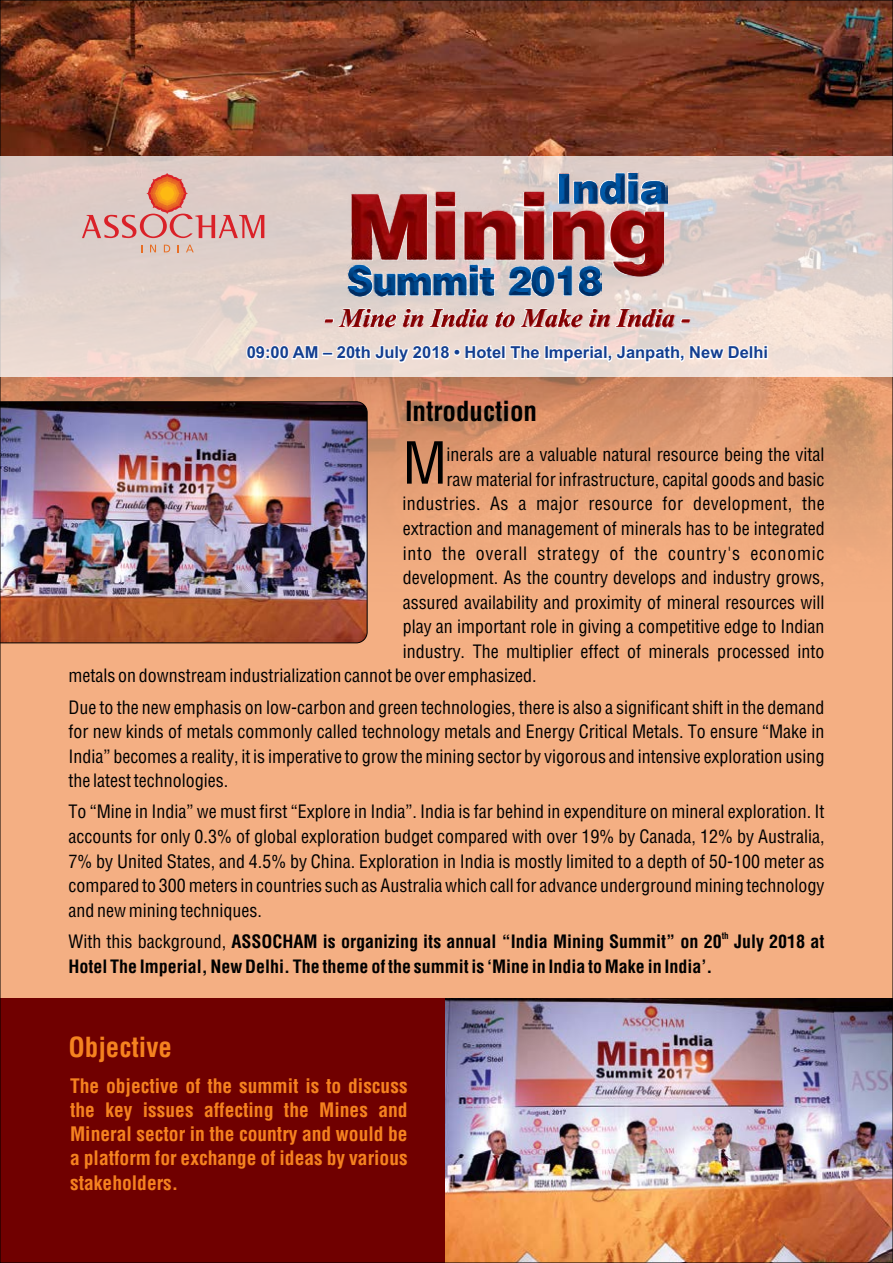
<style>
.page{position:relative;width:893px;height:1263px;background:#f4af83}
.page>*{position:absolute;margin:0;border:0;box-sizing:border-box;transform-origin:0 0}
.t1{font:condensed 56.55px "Helvetica";color:#000}
.t2{font:700 condensed 27px "Helvetica";color:#000}
.t3{font:700 condensed 27px "Helvetica";color:#f58220}
.t4{font:700 condensed 19.5px/24.2px "Helvetica";color:#f58220;text-align:justify}
.t5{font:condensed 18px/24.6px "Helvetica";color:#000;text-align:justify}
.t6{font:700 condensed 18px/24.6px "Helvetica";color:#000}
.t7{font:condensed 18px "Helvetica";letter-spacing:.02em;color:#000}
.t8{font:condensed 18px "Helvetica";letter-spacing:.04em;color:#000}
.t9{font:700 16.5px "Arial";color:#143f90}
.t10{font:700 condensed 9px "Helvetica";color:#000}
.s1{font-weight:400}
</style>
<div class="page">
<img style="left:2px;top:2px;width:889px;height:543px">
<img style="left:445px;top:999px;width:446px;height:262px">
<div style="left:0;top:999px;width:445px;height:264px;background:#700000"></div>
<img style="left:2px;top:401px;width:366px;height:243px">
<div style="left:0;top:156px;width:893px;height:220px;background:#fff;opacity:.75"></div>
<svg style="left:82px;top:171px;width:686px;height:194px"></svg>
<img style="left:324px;top:308px;width:367px;height:20px">
<p class="t9" style="left:247px;top:342px;width:523px">09:00 AM – 20th July 2018 • Hotel The Imperial, Janpath, New Delhi</p>
<h2 class="t2" style="left:405px;top:393px;width:134px">Introduction</h2>
<h1 class="t1" style="left:403px;top:426px;width:45px">M</h1>
<p class="t5" style="left:447px;top:442px;width:379px">inerals are a valuable natural resource being the vital</p>
<p class="t5" style="left:447px;top:467px;width:379px">raw material for infrastructure, capital goods and basic</p>
<p class="t7" style="left:403px;top:492px;width:424px">industries. As a major resource for development, the</p>
<p class="t5" style="left:403px;top:516px;width:423px">extraction and management of minerals has to be integrated</p>
<p class="t8" style="left:403px;top:541px;width:423px">into the overall strategy of the country's economic</p>
<p class="t5" style="left:403px;top:565px;width:423px">development. As the country develops and industry grows,</p>
<p class="t5" style="left:403px;top:589px;width:423px">assured availability and proximity of mineral resources will</p>
<p class="t5" style="left:403px;top:614px;width:423px">play an important role in giving a competitive edge to Indian</p>
<p class="t5" style="left:403px;top:639px;width:423px">industry. The multiplier effect of minerals processed into</p>
<p class="t5" style="left:69px;top:663px;width:470px">metals on downstream industrialization cannot be over emphasized.</p>
<p class="t5" style="left:68px;top:694px;width:758px">Due to the new emphasis on low-carbon and green technologies, there is also a significant shift in the demand for new kinds of metals commonly called technology metals and Energy Critical Metals. To ensure “Make in India” becomes a reality, it is imperative to grow the mining sector by vigorous and intensive exploration using the latest technologies.</p>
<p class="t5" style="left:68px;top:799px;width:758px">To “Mine in India” we must first “Explore in India”. India is far behind in expenditure on mineral exploration. It accounts for only 0.3% of global exploration budget compared with over 19% by Canada, 12% by Australia, 7% by United States, and 4.5% by China. Exploration in India is mostly limited to a depth of 50-100 meter as compared to 300 meters in countries such as Australia which call for advance underground mining technology and new mining techniques.</p>
<p class="t10" style="left:722px;top:930px;width:9px">th</p>
<p class="t6" style="left:68px;top:929px;width:758px"><span class="s1">With this background,</span> ASSOCHAM is organizing its annual “India Mining Summit” on 20 July 2018 at<br>Hotel The Imperial, New Delhi. The theme of the summit is ‘Mine in India to Make in India’.</p>
<h2 class="t3" style="left:68px;top:1029px;width:105px">Objective</h2>
<p class="t4" style="left:70px;top:1073px;width:339px">The objective of the summit is to discuss the key issues affecting the Mines and Mineral sector in the country and would be a platform for exchange of ideas by various stakeholders.</p>
</div>
